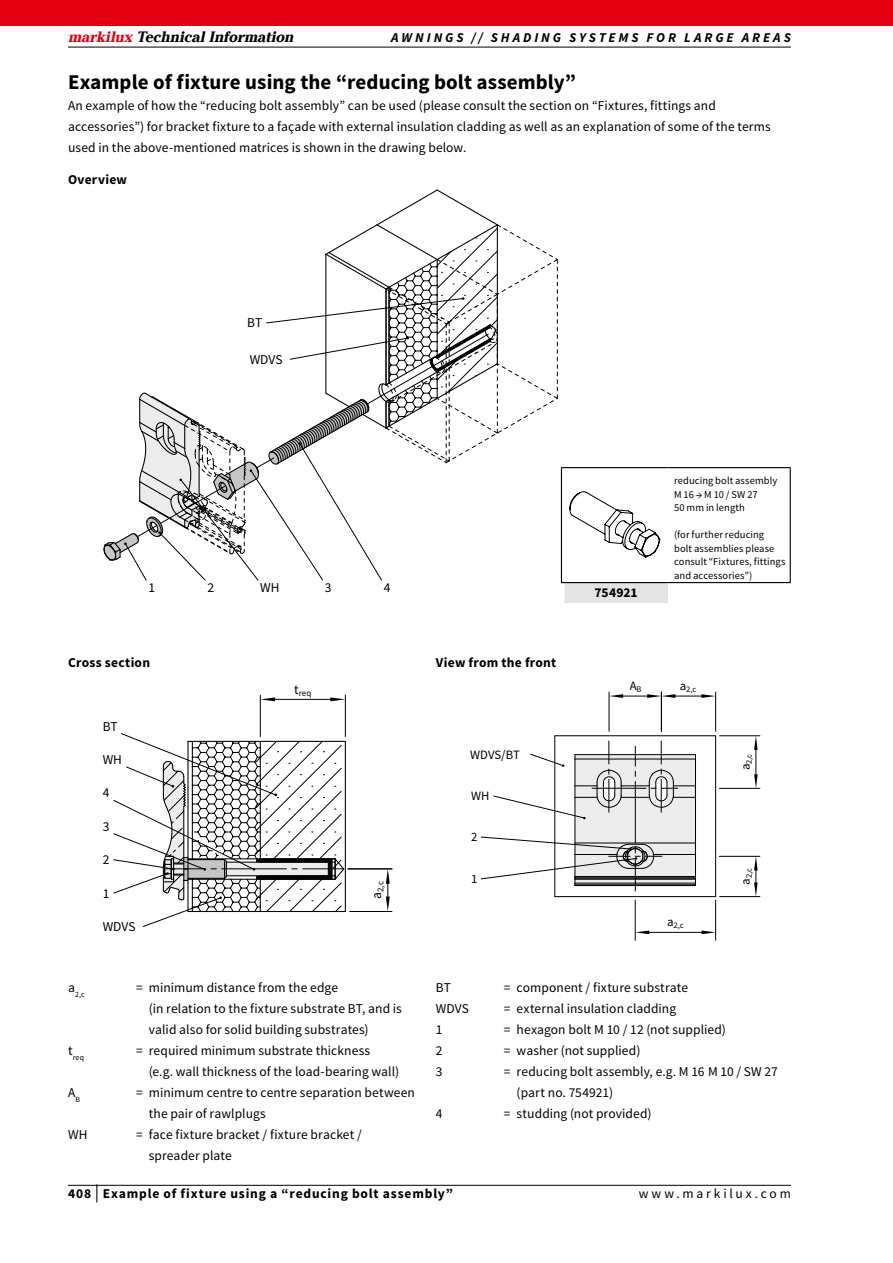
<style>
.page{position:relative;width:893px;height:1263px;background:#fff}
.page>*{position:absolute;margin:0;border:0;box-sizing:border-box;transform-origin:0 0}
.t1{font:700 21px "Source Sans Pro";letter-spacing:.005em;color:#000}
.t2{font:15px "markilux Header";letter-spacing:.005em;color:#000}
.t3{font:13.5px/21px "Source Sans Pro";letter-spacing:.005em;color:#000}
.t4{font:700 13.5px "Source Sans Pro";letter-spacing:.05em;color:#000}
.t5{font:italic 700 13.5px "Source Sans Pro";letter-spacing:.215em;color:#000}
.t6{font:700 13.5px "Source Sans Pro";letter-spacing:.02em;color:#000}
.t7{font:13.5px "Source Sans Pro";letter-spacing:.21em;color:#000}
.t8{font:12.75px "Source Sans Pro";color:#000}
.t9{font:10.5px/13.5px "Source Sans Pro";letter-spacing:.005em;color:#000}
.t10{font:9px "Source Sans Pro";color:#000}
.t11{font:8.55px "Source Sans Pro";color:#000}
.t12{font:7.8px "Source Sans Pro";color:#000}
.s1{color:#e3000f}
.s2{font-weight:400;font-size:18px}
</style>
<div class="page">
<div style="left:0;top:0;width:893px;height:26px;background:#e3000f"></div>
<hr style="left:68px;top:47px;width:723px;height:1px;background:#000">
<hr style="left:68px;top:1185px;width:723px;height:1px;background:#000">
<svg style="left:103px;top:189px;width:455px;height:373px"></svg>
<hr style="left:260px;top:695px;width:1px;height:42px;background:#000">
<hr style="left:345px;top:695px;width:1px;height:42px;background:#000">
<hr style="left:350px;top:911px;width:42px;height:1px;background:#000">
<hr style="left:348px;top:869px;width:44px;height:1px;background:#000">
<svg style="left:113px;top:697px;width:277px;height:230px"></svg>
<hr style="left:715px;top:900px;width:1px;height:40px;background:#000">
<hr style="left:635px;top:900px;width:1px;height:40px;background:#000">
<hr style="left:720px;top:735px;width:40px;height:1px;background:#000">
<hr style="left:720px;top:896px;width:40px;height:1px;background:#000">
<hr style="left:719px;top:856px;width:41px;height:1px;background:#000">
<hr style="left:609px;top:692px;width:1px;height:39px;background:#000">
<hr style="left:719px;top:788px;width:41px;height:1px;background:#000">
<hr style="left:661px;top:692px;width:1px;height:39px;background:#000">
<hr style="left:715px;top:692px;width:1px;height:39px;background:#000">
<svg style="left:481px;top:694px;width:277px;height:240px"></svg>
<div style="left:561px;top:583px;width:107px;height:20px;background:#e3e3e3"></div>
<div style="left:558px;top:583px;width:6px;height:20px;background:#fff"></div>
<hr style="left:561px;top:467px;width:107px;height:1px;background:#000">
<hr style="left:561px;top:468px;width:1px;height:114px;background:#000">
<hr style="left:561px;top:582px;width:107px;height:1px;background:#000">
<hr style="left:668px;top:467px;width:123px;height:1px;background:#000">
<hr style="left:790px;top:468px;width:1px;height:114px;background:#000">
<hr style="left:668px;top:582px;width:123px;height:1px;background:#000">
<svg style="left:570px;top:491px;width:90px;height:66px"></svg>
<p class="t2" style="left:68px;top:24px;width:227px"><span class="s1">markilux</span> Technical Information</p>
<p class="t5" style="left:391px;top:29px;width:401px">AWNINGS // SHADING SYSTEMS FOR LARGE AREAS</p>
<h1 class="t1" style="left:68px;top:69px;width:510px">Example of fixture using the “reducing bolt assembly”</h1>
<p class="t3" style="left:68px;top:95px;width:704px">An example of how the “reducing bolt assembly” can be used (please consult the section on “Fixtures, fittings and accessories”) for bracket fixture to a façade with external insulation cladding as well as an explanation of some of the terms used in the above-mentioned matrices is shown in the drawing below.</p>
<p class="t6" style="left:68px;top:170px;width:60px">Overview</p>
<p class="t3" style="left:247px;top:312px;width:17px">BT</p>
<p class="t3" style="left:250px;top:349px;width:34px">WDVS</p>
<p class="t3" style="left:260px;top:577px;width:21px">WH</p>
<p class="t3" style="left:148px;top:577px;width:8px">1</p>
<p class="t3" style="left:207px;top:577px;width:8px">2</p>
<p class="t3" style="left:325px;top:577px;width:8px">3</p>
<p class="t3" style="left:384px;top:577px;width:8px">4</p>
<p class="t6" style="left:68px;top:653px;width:84px">Cross section</p>
<p class="t6" style="left:436px;top:653px;width:122px">View from the front</p>
<p class="t3" style="left:103px;top:716px;width:17px">BT</p>
<p class="t3" style="left:103px;top:749px;width:21px">WH</p>
<p class="t3" style="left:103px;top:783px;width:8px">4</p>
<p class="t3" style="left:103px;top:816px;width:8px">3</p>
<p class="t3" style="left:103px;top:849px;width:8px">2</p>
<p class="t3" style="left:103px;top:883px;width:8px">1</p>
<p class="t3" style="left:103px;top:916px;width:34px">WDVS</p>
<p class="t10" style="left:294px;top:688px;width:19px"><sup>t</sup>req</p>
<p class="t10" style="left:375px;top:899px;width:19px;rotate:-90deg"><sup>a</sup>2,c</p>
<p class="t8" style="left:470px;top:746px;width:51px">WDVS/BT</p>
<p class="t8" style="left:471px;top:788px;width:20px">WH</p>
<p class="t8" style="left:471px;top:829px;width:8px">2</p>
<p class="t8" style="left:471px;top:871px;width:8px">1</p>
<p class="t4" style="left:594px;top:584px;width:45px">754921</p>
<p class="t9" style="left:674px;top:474px;width:105px">reducing bolt assembly<br>M 16 → M 10 / SW 27<br>50 mm in length</p>
<p class="t9" style="left:674px;top:528px;width:113px">(for further reducing<br>bolt assemblies please consult “Fixtures, fittings and accessories”)</p>
<p class="t8" style="left:630px;top:677px;width:13px">A<sub>B</sub></p>
<p class="t11" style="left:680px;top:683px;width:18px"><sup>a</sup>2,c</p>
<p class="t11" style="left:667px;top:920px;width:18px"><sup>a</sup>2,c</p>
<p class="t11" style="left:744px;top:770px;width:18px;rotate:-90deg"><sup>a</sup>2,c</p>
<p class="t11" style="left:744px;top:885px;width:18px;rotate:-90deg"><sup>a</sup>2,c</p>
<p class="t12" style="left:68px;top:989px;width:18px"><sup>a</sup>2,c</p>
<p class="t12" style="left:68px;top:1052px;width:18px"><sup>t</sup>req</p>
<p class="t3" style="left:68px;top:1082px;width:14px">A<sub>B</sub></p>
<p class="t3" style="left:68px;top:1124px;width:21px">WH</p>
<p class="t3" style="left:136px;top:977px;width:203px">= minimum distance from the edge</p>
<p class="t3" style="left:149px;top:998px;width:255px">(in relation to the fixture substrate BT, and is valid also for solid building substrates)</p>
<p class="t3" style="left:149px;top:1061px;width:252px">(e.g. wall thickness of the load-bearing wall)</p>
<p class="t3" style="left:149px;top:1103px;width:119px">the pair of rawlplugs</p>
<p class="t3" style="left:149px;top:1145px;width:84px">spreader plate</p>
<p class="t3" style="left:136px;top:1040px;width:236px">= required minimum substrate thickness</p>
<p class="t3" style="left:136px;top:1082px;width:280px">= minimum centre to centre separation between</p>
<p class="t3" style="left:136px;top:1124px;width:227px">= face fixture bracket / fixture bracket /</p>
<p class="t3" style="left:436px;top:977px;width:35px">BT<br>WDVS<br>1<br>2<br>3</p>
<p class="t3" style="left:436px;top:1103px;width:8px">4</p>
<p class="t3" style="left:504px;top:977px;width:275px">= component / fixture substrate<br>= external insulation cladding<br>= hexagon bolt M 10 / 12 (not supplied)<br>= washer (not supplied)<br>= reducing bolt assembly, e.g. M 16 M 10 / SW 27</p>
<p class="t3" style="left:504px;top:1103px;width:149px">= studding (not provided)</p>
<p class="t3" style="left:517px;top:1082px;width:98px">(part no. 754921)</p>
<p class="t4" style="left:68px;top:1185px;width:386px">408 <span class="s2">|</span> Example of fixture using a “reducing bolt assembly”</p>
<p class="t7" style="left:639px;top:1185px;width:154px">www.markilux.com</p>
</div>
